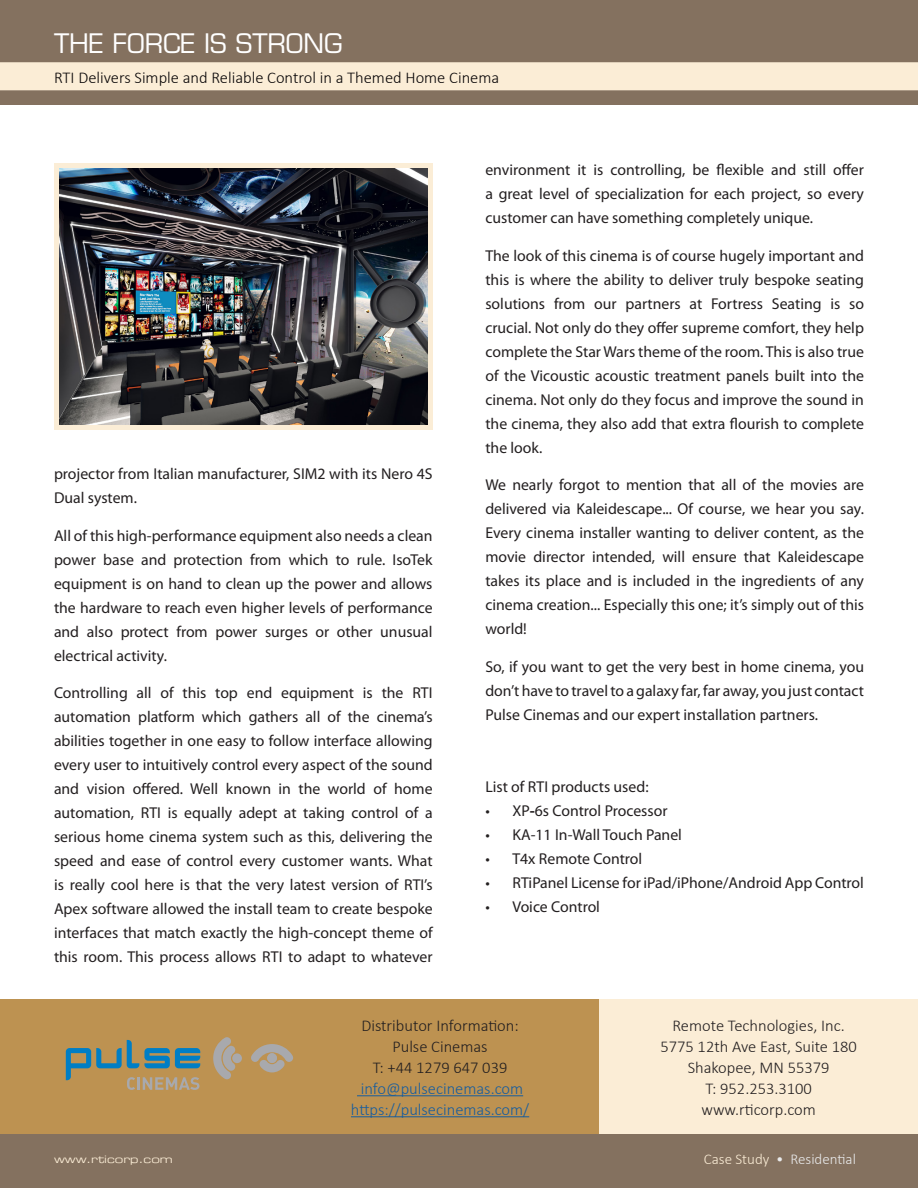
<style>
.page{position:relative;width:918px;height:1188px;background:#fff}
.page>*{position:absolute;margin:0;border:0;box-sizing:border-box;transform-origin:0 0}
.t1{font:26.25px "Eurostile";color:#fff}
.t2{font:300 16.5px/21px "Calibri";color:#231f20}
.t3{font:300 16.5px "Calibri";color:#080506}
.t4{font:300 16.5px "Calibri";color:#175d9e}
.t5{font:15.75px/24px "Myriad Pro";color:#231f20;text-align:justify}
.t6{font:300 15px "Calibri";color:#e9eaeb}
.t7{font:10.5px "Eurostile LT Extended Two";color:#fbedd6}
.s1{font-weight:700}
.s2{color:#fbedd6}
</style>
<div class="page">
<div style="left:0;top:1134px;width:918px;height:54px;background:#84715f"></div>
<div style="left:0;top:0;width:918px;height:105px;background:#84715f"></div>
<div style="left:0;top:62px;width:918px;height:28px;background:#fbedd6"></div>
<svg style="left:54px;top:164px;width:379px;height:266px;background:#e1d5c2"></svg>
<div style="left:439px;top:999px;width:479px;height:135px;background:#fbedd6"></div>
<div style="left:0;top:999px;width:598px;height:135px;background:#bd9251"></div>
<hr style="left:357px;top:1095px;width:166px;height:1px;background:#175d9e">
<hr style="left:351px;top:1116px;width:178px;height:1px;background:#175d9e">
<img style="left:59px;top:169px;width:368px;height:255px">
<div style="left:232px;top:1053px;width:10px;height:10px;background:#a8a9ad;border-radius:50%"></div>
<svg style="left:213px;top:1037px;width:22px;height:42px"></svg>
<svg style="left:251px;top:1044px;width:42px;height:28px"></svg>
<svg style="left:66px;top:1040px;width:134px;height:50px"></svg>
<p class="t1" style="left:54px;top:28px;width:290px">THE FORCE IS STRONG</p>
<p class="t3" style="left:54px;top:67px;width:447px">RTI Delivers Simple and Reliable Control in a Themed Home Cinema</p>
<p class="t5" style="left:54px;top:462px;width:380px">projector from Italian manufacturer, SIM2 with its Nero 4S<br>Dual system.</p>
<p class="t5" style="left:54px;top:524px;width:380px">All of this high-performance equipment also needs a clean power base and protection from which to rule. IsoTek equipment is on hand to clean up the power and allows the hardware to reach even higher levels of performance and also protect from power surges or other unusual electrical activity.</p>
<p class="t5" style="left:54px;top:681px;width:380px">Controlling all of this top end equipment is the RTI automation platform which gathers all of the cinema’s abilities together in one easy to follow interface allowing every user to intuitively control every aspect of the sound and vision offered. Well known in the world of home automation, RTI is equally adept at taking control of a serious home cinema system such as this, delivering the speed and ease of control every customer wants. What is really cool here is that the very latest version of RTI’s Apex software allowed the install team to create bespoke interfaces that match exactly the high-concept theme of this room. This process allows RTI to adapt to whatever</p>
<p class="t5" style="left:485px;top:158px;width:380px">environment it is controlling, be flexible and still offer a great level of specialization for each project, so every customer can have something completely unique.</p>
<p class="t5" style="left:485px;top:244px;width:380px">The look of this cinema is of course hugely important and this is where the ability to deliver truly bespoke seating solutions from our partners at Fortress Seating is so crucial. Not only do they offer supreme comfort, they help complete the Star Wars theme of the room. This is also true of the Vicoustic acoustic treatment panels built into the cinema. Not only do they focus and improve the sound in the cinema, they also add that extra flourish to complete the look.</p>
<p class="t5" style="left:485px;top:473px;width:380px">We nearly forgot to mention that all of the movies are delivered via Kaleidescape... Of course, we hear you say.<br>Every cinema installer wanting to deliver content, as the movie director intended, will ensure that Kaleidescape takes its place and is included in the ingredients of any cinema creation... Especially this one; it’s simply out of this world!</p>
<p class="t5" style="left:485px;top:655px;width:380px">So, if you want to get the very best in home cinema, you don’t have to travel to a galaxy far, far away, you just contact Pulse Cinemas and our expert installation partners.</p>
<p class="t5" style="left:485px;top:775px;width:165px">List of RTI products used:</p>
<p class="t5" style="left:485px;top:799px;width:184px">• XP<span class="s1">-</span>6s Control Processor</p>
<p class="t5" style="left:485px;top:823px;width:198px">• KA-11 In-Wall Touch Panel</p>
<p class="t5" style="left:485px;top:847px;width:158px">• T4x Remote Control</p>
<p class="t5" style="left:485px;top:871px;width:380px">• RTiPanel License for iPad/iPhone/Android App Control</p>
<p class="t5" style="left:485px;top:895px;width:116px">• Voice Control</p>
<p class="t2" style="left:361px;top:1015px;width:159px">Distributor Information:</p>
<p class="t2" style="left:393px;top:1036px;width:97px">Pulse Cinemas</p>
<p class="t2" style="left:373px;top:1057px;width:136px">T: +44 1279 647 039</p>
<p class="t4" style="left:361px;top:1078px;width:164px">info@pulsecinemas.com</p>
<p class="t4" style="left:351px;top:1099px;width:180px">https://pulsecinemas.com/</p>
<p class="t2" style="left:673px;top:1015px;width:174px">Remote Technologies, Inc.</p>
<p class="t2" style="left:660px;top:1036px;width:198px">5775 12th Ave East, Suite 180</p>
<p class="t2" style="left:688px;top:1057px;width:143px">Shakopee, MN 55379</p>
<p class="t2" style="left:701px;top:1078px;width:116px">T: 952.253.3100 www.rticorp.com</p>
<p class="t7" style="left:54px;top:1152px;width:120px">www.rticorp.com</p>
<p class="t6" style="left:704px;top:1150px;width:154px"><span class="s2">Case Study</span> • Residential</p>
</div>
